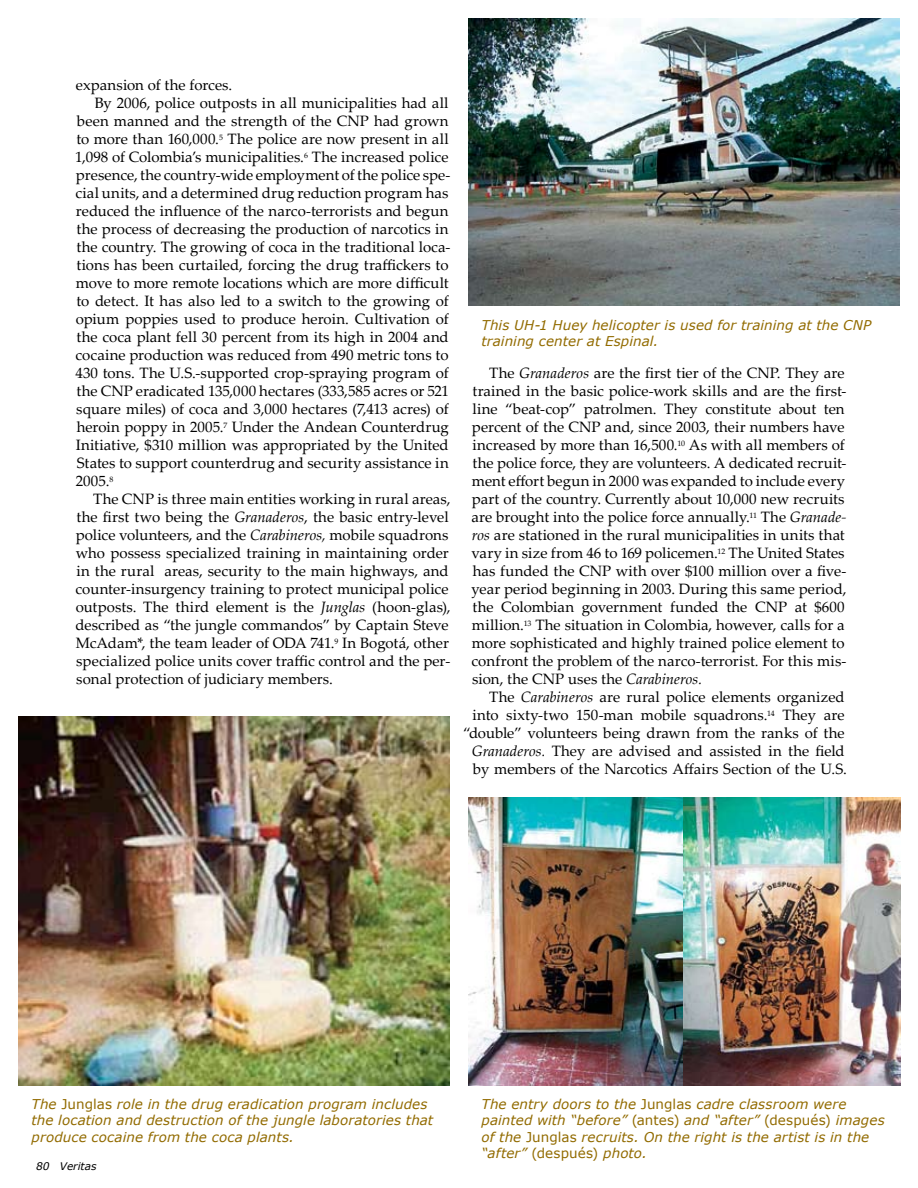
<style>
.page{position:relative;width:918px;height:1188px;background:#fff}
.page>*{position:absolute;margin:0;border:0;box-sizing:border-box;transform-origin:0 0}
.t1{font:15px/18px "Palatino Linotype";color:#000}
.t2{font:italic 13.5px/16.2px "Verdana";letter-spacing:.005em;color:#926b00}
.t3{font:italic 10.5px "Verdana";color:#000}
.s1{font-style:italic}
.s2{font-style:normal}
</style>
<div class="page">
<img style="left:18px;top:716px;width:432px;height:369px">
<img style="left:469px;top:797px;width:215px;height:288px">
<img style="left:684px;top:797px;width:216px;height:288px">
<img style="left:468px;top:18px;width:432px;height:288px">
<p class="t1" style="left:76px;top:75px;width:158px">expansion of the forces.</p>
<p class="t1" style="left:95px;top:93px;width:355px">By 2006, police outposts in all municipalities had all</p>
<p class="t1" style="left:77px;top:111px;width:373px">been manned and the strength of the CNP had grown</p>
<p class="t1" style="left:76px;top:129px;width:374px">to more than 160,000.<sup>5</sup> The police are now present in all</p>
<p class="t1" style="left:75px;top:147px;width:375px">1,098 of Colombia’s municipalities.<sup>6</sup> The increased police</p>
<p class="t1" style="left:76px;top:165px;width:376px">presence, the country-wide employment of the police spe-</p>
<p class="t1" style="left:76px;top:183px;width:375px">cial units, and a determined drug reduction program has</p>
<p class="t1" style="left:76px;top:201px;width:374px">reduced the influence of the narco-terrorists and begun</p>
<p class="t1" style="left:76px;top:219px;width:374px">the process of decreasing the production of narcotics in</p>
<p class="t1" style="left:76px;top:237px;width:376px">the country. The growing of coca in the traditional loca-</p>
<p class="t1" style="left:76px;top:255px;width:374px">tions has been curtailed, forcing the drug traffickers to</p>
<p class="t1" style="left:76px;top:273px;width:374px">move to more remote locations which are more difficult</p>
<p class="t1" style="left:76px;top:291px;width:374px">to detect. It has also led to a switch to the growing of</p>
<p class="t1" style="left:76px;top:309px;width:375px">opium poppies used to produce heroin. Cultivation of</p>
<p class="t1" style="left:76px;top:327px;width:374px">the coca plant fell 30 percent from its high in 2004 and</p>
<p class="t1" style="left:76px;top:345px;width:374px">cocaine production was reduced from 490 metric tons to</p>
<p class="t1" style="left:75px;top:363px;width:375px">430 tons. The U.S.-supported crop-spraying program of</p>
<p class="t1" style="left:76px;top:381px;width:374px">the CNP eradicated 135,000 hectares (333,585 acres or 521</p>
<p class="t1" style="left:76px;top:399px;width:374px">square miles) of coca and 3,000 hectares (7,413 acres) of</p>
<p class="t1" style="left:77px;top:417px;width:374px">heroin poppy in 2005.<sup>7</sup> Under the Andean Counterdrug</p>
<p class="t1" style="left:76px;top:435px;width:374px">Initiative, $310 million was appropriated by the United</p>
<p class="t1" style="left:77px;top:453px;width:373px">States to support counterdrug and security assistance in</p>
<p class="t1" style="left:76px;top:471px;width:39px">2005.<sup>8</sup></p>
<p class="t1" style="left:93px;top:489px;width:359px">The CNP is three main entities working in rural areas,</p>
<p class="t1" style="left:76px;top:507px;width:374px">the first two being the <span class="s1">Granaderos</span>, the basic entry-level</p>
<p class="t1" style="left:76px;top:525px;width:374px">police volunteers, and the <span class="s1">Carabineros,</span> mobile squadrons</p>
<p class="t1" style="left:76px;top:543px;width:374px">who possess specialized training in maintaining order</p>
<p class="t1" style="left:76px;top:561px;width:374px">in the rural areas, security to the main highways, and</p>
<p class="t1" style="left:76px;top:579px;width:374px">counter-insurgency training to protect municipal police</p>
<p class="t1" style="left:76px;top:597px;width:376px">outposts. The third element is the <span class="s1">Junglas</span> (hoon-glas),</p>
<p class="t1" style="left:76px;top:615px;width:375px">described as “the jungle commandos” by Captain Steve</p>
<p class="t1" style="left:76px;top:633px;width:375px">McAdam*, the team leader of ODA 741.<sup>9</sup> In Bogotá, other</p>
<p class="t1" style="left:76px;top:651px;width:376px">specialized police units cover traffic control and the per-</p>
<p class="t1" style="left:76px;top:669px;width:258px">sonal protection of judiciary members.</p>
<p class="t2" style="left:482px;top:316px;width:391px">This UH‑1 Huey helicopter is used for training at the CNP training center at Espinal.</p>
<p class="t1" style="left:471px;top:363px;width:377px;text-indent:18px">The <span class="s1">Granaderos</span> are the first tier of the CNP. They are trained in the basic police-work skills and are the first&shy;line “beat-cop” patrolmen. They constitute about ten percent of the CNP and, since 2003, their numbers have increased by more than 16,500.<sup>10</sup> As with all members of the police force, they are volunteers. A dedicated recruit&shy;ment effort begun in 2000 was expanded to include every part of the country. Currently about 10,000 new recruits are brought into the police force annually.<sup>11</sup> The <span class="s1">Granade&shy;ros</span> are stationed in the rural municipalities in units that vary in size from 46 to 169 policemen.<sup>12</sup> The United States has funded the CNP with over $100 million over a five&shy;year period beginning in 2003. During this same period, the Colombian government funded the CNP at $600 million.<sup>13</sup> The situation in Colombia, however, calls for a more sophisticated and highly trained police element to confront the problem of the narco-terrorist. For this mis&shy;sion, the CNP uses the <span class="s1">Carabineros.</span></p>
<p class="t1" style="left:463px;top:687px;width:385px;text-align:right">The <span class="s1">Carabineros</span> are rural police elements organized into sixty-two 150-man mobile squadrons.<sup>14</sup> They are “double” volunteers being drawn from the ranks of the <span class="s1">Granaderos.</span> They are advised and assisted in the field by members of the Narcotics Affairs Section of the U.S.</p>
<p class="t2" style="left:32px;top:1096px;width:403px">The <span class="s2">Junglas</span> role in the drug eradication program includes the location and destruction of the jungle laboratories that produce cocaine from the coca plants.</p>
<p class="t3" style="left:36px;top:1160px;width:62px">80 Veritas</p>
<p class="t2" style="left:482px;top:1096px;width:405px">The entry doors to the <span class="s2">Junglas</span> cadre classroom were painted with “before” <span class="s2">(antes)</span> and “after” <span class="s2">(después)</span> images of the <span class="s2">Junglas</span> recruits. On the right is the artist is in the “after” <span class="s2">(después)</span> photo.</p>
</div>
